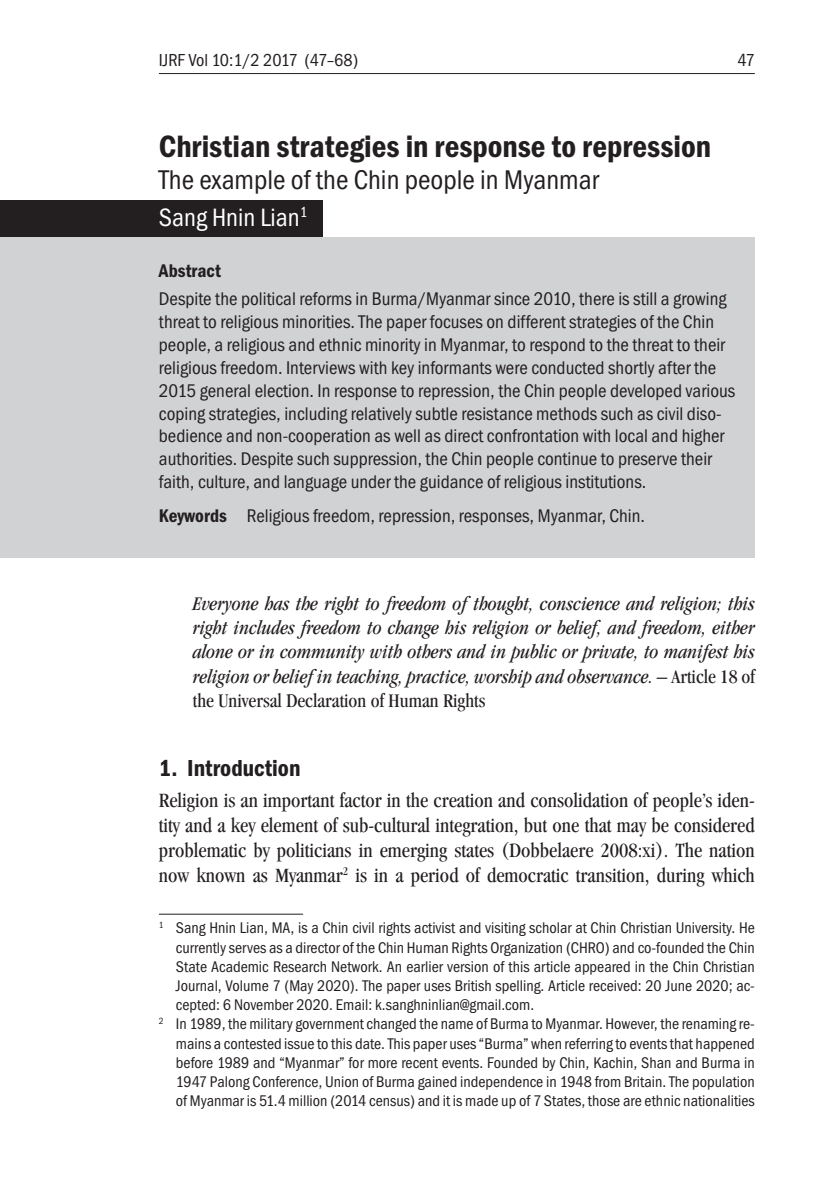
<style>
.page{position:relative;width:840px;height:1191px;background:#fff}
.page>*{position:absolute;margin:0;border:0;box-sizing:border-box;transform-origin:0 0}
.Main_Header{font:600 condensed 32px "Franklin Gothic Itc T";color:#231f20}
.Main_2nd_Level_Heade{font:condensed 28px "Franklin Gothic Itc T";color:#231f20}
.Author{font:condensed 26px "Franklin Gothic Itc T";color:#fff}
.t1{font:600 condensed 24px "Franklin Gothic Itc T";color:#231f20}
.Main_Text_1st{font:condensed 21px/25.2px "Garamond";color:#231f20;text-align:justify}
.Main_Quote{font:italic condensed 20px/24.4px "Garamond";color:#231f20;text-align:justify}
.Abstract{font:condensed 19px/22.8px "Franklin Gothic Itc T";color:#231f20}
.Abstract_Title{font:600 condensed 19px "Franklin Gothic Itc T";color:#231f20}
.t2{font:condensed 18px "Franklin Gothic Itc T";letter-spacing:-.015em;color:#231f20}
.Fußnote{font:condensed 16px/19.2px "Franklin Gothic Itc T";color:#231f20;text-align:justify}
.s1{font-weight:600}
.s2{font-size:21px}
.s3{font-style:normal}
</style>
<div class="page">
<hr style="left:159px;top:73px;width:595px;height:1px;background:#231f20">
<div style="left:0;top:200px;width:322px;height:37px;background:#231f20"></div>
<div style="left:0;top:237px;width:754px;height:321px;background:#d1d2d4"></div>
<hr style="left:159px;top:913px;width:144px;height:1px;background:#231f20">
<p class="t2" style="left:159px;top:50px;width:201px">IJRF Vol 10:1/2 2017 (47–68)</p>
<p class="t2" style="left:737px;top:50px;width:19px">47</p>
<p class="Main_Header" style="left:159px;top:128px;width:553px">Christian strategies in response to repression</p>
<p class="Main_2nd_Level_Heade" style="left:159px;top:164px;width:441px">The example of the Chin people in Myanmar</p>
<p class="Author" style="left:159px;top:203px;width:150px">Sang Hnin Lian<sup>1</sup></p>
<p class="Abstract_Title" style="left:159px;top:260px;width:63px">Abstract</p>
<p class="Abstract" style="left:159px;top:287px;width:577px">Despite the political reforms in Burma/Myanmar since 2010, there is still a growing threat to religious minorities. The paper focuses on different strategies of the Chin people, a religious and ethnic minority in Myanmar, to respond to the threat to their religious freedom. Interviews with key informants were conducted shortly after the 2015 general election. In response to repression, the Chin people developed various coping strategies, including relatively subtle resistance methods such as civil diso&shy;bedience and non-cooperation as well as direct confrontation with local and higher authorities. Despite such suppression, the Chin people continue to preserve their faith, culture, and language under the guidance of religious institutions.</p>
<p class="Abstract" style="left:159px;top:504px;width:487px"><span class="s1">Keywords</span> Religious freedom, repression, responses, Myanmar, Chin.</p>
<p class="Main_Quote" style="left:193px;top:591px;width:563px">Everyone has the right to freedom of thought, conscience and religion; this right includes freedom to change his religion or belief, and freedom, either alone or in community with others and in public or private, to manifest his religion or belief in teaching, practice, worship and observance. <span class="s2">–</span> <span class="s3">Article 18 of the Universal Declaration of Human Rights</span></p>
<p class="t1" style="left:159px;top:754px;width:143px">1. Introduction</p>
<p class="Main_Text_1st" style="left:159px;top:787px;width:597px">Religion is an important factor in the creation and consolidation of people’s iden&shy;tity and a key element of sub-cultural integration, but one that may be considered problematic by politicians in emerging states (Dobbelaere 2008:xi). The nation now known as Myanmar<sup>2</sup> is in a period of democratic transition, during which</p>
<p class="Fußnote" style="left:176px;top:918px;width:580px;text-indent:-17px"><sup>1</sup> Sang Hnin Lian, MA, is a Chin civil rights activist and visiting scholar at Chin Christian University. He currently serves as a director of the Chin Human Rights Organization (CHRO) and co-founded the Chin State Academic Research Network. An earlier version of this article appeared in the Chin Christian Journal, Volume 7 (May 2020). The paper uses British spelling. Article received: 20 June 2020; ac&shy;cepted: 6 November 2020. Email: k.sanghninlian@gmail.com.</p>
<p class="Fußnote" style="left:176px;top:1014px;width:580px;text-indent:-17px"><sup>2</sup> In 1989, the military government changed the name of Burma to Myanmar. However, the renaming re&shy;mains a contested issue to this date. This paper uses “Burma” when referring to events that happened before 1989 and “Myanmar” for more recent events. Founded by Chin, Kachin, Shan and Burma in 1947 Palong Conference, Union of Burma gained independence in 1948 from Britain. The population of Myanmar is 51.4 million (2014 census) and it is made up of 7 States, those are ethnic nationalities</p>
</div>
